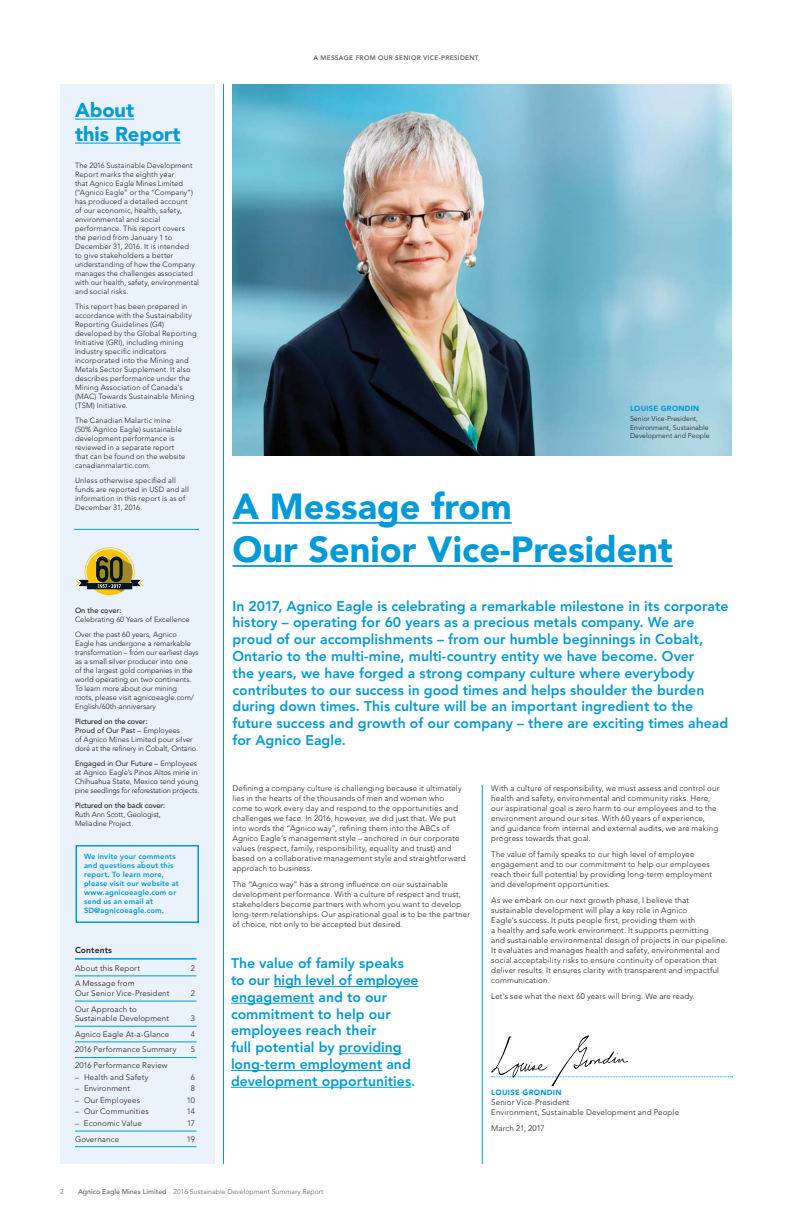
<style>
.page{position:relative;width:792px;height:1224px;background:#fff}
.page>*{position:absolute;margin:0;border:0;box-sizing:border-box;transform-origin:0 0}
.t1{font:900 36px/43.2px "Avenir LT Std";color:#009ad9}
.t2{font:900 20px/24px "Avenir LT Std";color:#009ad9}
.t3{font:800 14px/16.8px "Avenir LT Std";color:#009ad9}
.t4{font:800 8.5px "Avenir LT Std";letter-spacing:.015em;color:#231f20}
.t5{font:300 8px/10px "Avenir LT Std";letter-spacing:.015em;color:#231f20}
.t6{font:300 7.5px/9px "Avenir LT Std";letter-spacing:.01em;color:#231f20}
.t7{font:800 7.5px/9px "Avenir LT Std";letter-spacing:.02em;color:#009ad9}
.t8{font:300 7.5px/9px "Avenir LT Std";letter-spacing:-.01em;color:#231f20}
.t9{font:500 7.5px "Avenir LT Std";letter-spacing:-.01em;color:#231f20}
.t10{font:900 7.5px "Avenir LT Std";letter-spacing:.03em;color:#009ad9}
.t11{font:300 7px/8.4px "Avenir LT Std";color:#231f20}
.t12{font:300 7px "Avenir LT Std";color:#636466}
.t13{font:800 6.5px "Avenir LT Std";letter-spacing:.04em;color:#636466}
.s1{font-weight:500}
.s2{font-weight:400}
</style>
<div class="page">
<div style="left:60px;top:84px;width:154px;height:1080px;background:#eaf2fb"></div>
<hr style="left:482px;top:785px;width:1px;height:379px;background:#009ad9">
<hr style="left:223px;top:84px;width:1px;height:1080px;background:#009ad9">
<img style="left:232px;top:84px;width:500px;height:372px">
<hr style="left:75px;top:119px;width:59px;height:1px;background:#009ad9">
<hr style="left:75px;top:143px;width:106px;height:1px;background:#009ad9">
<hr style="left:274px;top:986px;width:145px;height:1px;background:#009ad9">
<hr style="left:231px;top:1003px;width:83px;height:1px;background:#009ad9">
<hr style="left:339px;top:1053px;width:63px;height:1px;background:#009ad9">
<hr style="left:231px;top:1070px;width:151px;height:1px;background:#009ad9">
<hr style="left:231px;top:1087px;width:180px;height:1px;background:#009ad9">
<hr style="left:232px;top:522px;width:280px;height:2px;background:#009ad9">
<hr style="left:232px;top:565px;width:441px;height:2px;background:#009ad9">
<div style="left:76px;top:845px;width:123px;height:78px;border:2px solid #009ad9"></div>
<hr style="left:75px;top:958px;width:121px;height:2px;background:#009ad9">
<hr style="left:75px;top:976px;width:121px;height:1px;background:#009ad9">
<hr style="left:75px;top:1001px;width:121px;height:1px;background:#009ad9">
<hr style="left:75px;top:1026px;width:121px;height:1px;background:#009ad9">
<hr style="left:75px;top:1042px;width:121px;height:1px;background:#009ad9">
<hr style="left:75px;top:1057px;width:121px;height:1px;background:#009ad9">
<hr style="left:75px;top:1131px;width:121px;height:1px;background:#009ad9">
<hr style="left:75px;top:1146px;width:121px;height:1px;background:#009ad9">
<hr style="left:74px;top:529px;width:125px;height:1px;background:#009ad9">
<svg style="left:76px;top:547px;width:68px;height:48px"></svg>
<svg style="left:491px;top:1036px;width:242px;height:50px"></svg>
<h2 class="t2" style="left:75px;top:99px;width:107px">About<br>this Report</h2>
<p class="t6" style="left:75px;top:162px;width:126px">The 2016 Sustainable Development<br>Report marks the eighth year<br>that Agnico Eagle Mines Limited (“Agnico Eagle” or the “Company”) has produced a detailed account<br>of our economic, health, safety, environmental and social performance. This report covers<br>the period from January 1 to<br>December 31, 2016. It is intended<br>to give stakeholders a better understanding of how the Company manages the challenges associated with our health, safety, environmental and social risks.</p>
<p class="t6" style="left:75px;top:303px;width:123px">This report has been prepared in accordance with the Sustainability<br>Reporting Guidelines (G4) developed by the Global Reporting<br>Initiative (GRI), including mining industry specific indicators incorporated into the Mining and<br>Metals Sector Supplement. It also describes performance under the<br>Mining Association of Canada’s (MAC) Towards Sustainable Mining (TSM) Initiative.</p>
<p class="t6" style="left:75px;top:417px;width:112px">The Canadian Malartic mine (50% Agnico Eagle) sustainable development performance is reviewed in a separate report that can be found on the website canadianmalartic.com.</p>
<p class="t6" style="left:75px;top:477px;width:115px">Unless otherwise specified all funds are reported in USD and all information in this report is as of<br>December 31, 2016.</p>
<p class="t9" style="left:75px;top:607px;width:48px">On the cover:</p>
<p class="t6" style="left:75px;top:612px;width:116px;line-height:15px">Celebrating 60 Years of Excellence<br>Over the past 60 years, Agnico</p>
<p class="t6" style="left:75px;top:639px;width:125px">Eagle has undergone a remarkable transformation – from our earliest days as a small silver producer into one<br>of the largest gold companies in the world operating on two continents.<br>To learn more about our mining<br>roots, please visit agnicoeagle.com/ English/60th-anniversary</p>
<p class="t6" style="left:75px;top:717px;width:125px"><span class="s1">Pictured on the cover:<br></span><span class="s2">Proud of Our Past –</span> Employees<br>of Agnico Mines Limited pour silver doré at the refinery in Cobalt, Ontario.</p>
<p class="t6" style="left:75px;top:759px;width:126px"><span class="s2">Engaged in Our Future –</span> Employees at Agnico Eagle’s Pinos Altos mine in Chihuahua State, Mexico tend young pine seedlings for reforestation projects.</p>
<p class="t9" style="left:75px;top:802px;width:92px">Pictured on the back cover:</p>
<p class="t8" style="left:75px;top:810px;width:87px">Ruth Ann Scott, Geologist,<br>Meliadine Project.</p>
<p class="t7" style="left:84px;top:853px;width:96px">We invite your comments and questions about this report. To learn more, please visit our website at www.agnicoeagle.com or send us an email at<br>SD@agnicoeagle.com.</p>
<p class="t4" style="left:75px;top:947px;width:39px">Contents</p>
<p class="t5" style="left:75px;top:964px;width:67px">About this Report</p>
<p class="t5" style="left:191px;top:964px;width:6px">2</p>
<p class="t5" style="left:75px;top:979px;width:96px;line-height:9.6px">A Message from<br>Our Senior Vice-President</p>
<p class="t5" style="left:191px;top:989px;width:6px">2</p>
<p class="t5" style="left:75px;top:1005px;width:96px;line-height:9.6px">Our Approach to<br>Sustainable Development</p>
<p class="t5" style="left:191px;top:1014px;width:6px">3</p>
<p class="t5" style="left:75px;top:1030px;width:96px">Agnico Eagle At-a-Glance</p>
<p class="t5" style="left:191px;top:1030px;width:6px">4</p>
<p class="t5" style="left:75px;top:1045px;width:103px">2016 Performance Summary</p>
<p class="t5" style="left:191px;top:1045px;width:6px">5</p>
<p class="t5" style="left:75px;top:1061px;width:94px">2016 Performance Review</p>
<p class="t5" style="left:75px;top:1072px;width:75px">– Health and Safety</p>
<p class="t5" style="left:191px;top:1072px;width:6px">6</p>
<p class="t5" style="left:75px;top:1084px;width:57px">– Environment</p>
<p class="t5" style="left:191px;top:1084px;width:6px">8</p>
<p class="t5" style="left:75px;top:1096px;width:67px">– Our Employees</p>
<p class="t5" style="left:187px;top:1096px;width:10px">10</p>
<p class="t5" style="left:75px;top:1107px;width:75px">– Our Communities</p>
<p class="t5" style="left:187px;top:1107px;width:10px">14</p>
<p class="t5" style="left:75px;top:1119px;width:68px">– Economic Value</p>
<p class="t5" style="left:187px;top:1119px;width:9px">17</p>
<p class="t5" style="left:75px;top:1134px;width:46px">Governance</p>
<p class="t5" style="left:187px;top:1134px;width:10px">19</p>
<p class="t13" style="left:313px;top:55px;width:167px">A MESSAGE FROM OUR SENIOR VICE-PRESIDENT</p>
<p class="t10" style="left:630px;top:404px;width:71px">LOUISE GRONDIN</p>
<p class="t11" style="left:630px;top:415px;width:81px">Senior Vice-President,<br>Environment, Sustainable<br>Development and People</p>
<h1 class="t1" style="left:232px;top:486px;width:442px">A Message from<br>Our Senior Vice-President</h1>
<p class="t3" style="left:232px;top:599px;width:497px">In 2017, Agnico Eagle is celebrating a remarkable milestone in its corporate history – operating for 60 years as a precious metals company. We are proud of our accomplishments – from our humble beginnings in Cobalt, Ontario to the multi-mine, multi-country entity we have become. Over<br>the years, we have forged a strong company culture where everybody contributes to our success in good times and helps shoulder the burden during down times. This culture will be an important ingredient to the future success and growth of our company – there are exciting times ahead for Agnico Eagle.</p>
<p class="t5" style="left:232px;top:784px;width:235px">Defining a company culture is challenging because it ultimately lies in the hearts of the thousands of men and women who come to work every day and respond to the opportunities and challenges we face. In 2016, however, we did just that. We put into words the “Agnico way”, refining them into the ABCs of Agnico Eagle’s management style – anchored in our corporate values (respect, family, responsibility, equality and trust) and based on a collaborative management style and straightforward approach to business.</p>
<p class="t5" style="left:232px;top:880px;width:239px">The “Agnico way” has a strong influence on our sustainable development performance. With a culture of respect and trust, stakeholders become partners with whom you want to develop long-term relationships. Our aspirational goal is to be the partner of choice, not only to be accepted but desired.</p>
<p class="t5" style="left:491px;top:784px;width:230px">With a culture of responsibility, we must assess and control our health and safety, environmental and community risks. Here, our aspirational goal is zero harm to our employees and to the environment around our sites. With 60 years of experience, and guidance from internal and external audits, we are making progress towards that goal.</p>
<p class="t5" style="left:491px;top:850px;width:222px">The value of family speaks to our high level of employee engagement and to our commitment to help our employees reach their full potential by providing long-term employment and development opportunities.</p>
<p class="t5" style="left:491px;top:896px;width:238px">As we embark on our next growth phase, I believe that sustainable development will play a key role in Agnico<br>Eagle’s success. It puts people first, providing them with<br>a healthy and safe work environment. It supports permitting<br>and sustainable environmental design of projects in our pipeline.<br>It evaluates and manages health and safety, environmental and social acceptability risks to ensure continuity of operation that deliver results. It ensures clarity with transparent and impactful communication.</p>
<p class="t5" style="left:491px;top:992px;width:205px">Let’s see what the next 60 years will bring. We are ready.</p>
<h3 class="t3" style="left:231px;top:956px;width:189px">The value of family speaks to our high level of employee engagement and to our commitment to help our employees reach their<br>full potential by providing long-term employment and development opportunities.</h3>
<p class="t10" style="left:491px;top:1089px;width:72px">LOUISE GRONDIN</p>
<p class="t5" style="left:491px;top:1098px;width:189px">Senior Vice-President<br>Environment, Sustainable Development and People</p>
<p class="t5" style="left:491px;top:1124px;width:55px">March 21, 2017</p>
<p class="t12" style="left:60px;top:1189px;width:5px">2</p>
<p class="t12" style="left:78px;top:1189px;width:247px"><span class="s1">Agnico Eagle Mines Limited</span> 2016 Sustainable Development Summary Report</p>
</div>
